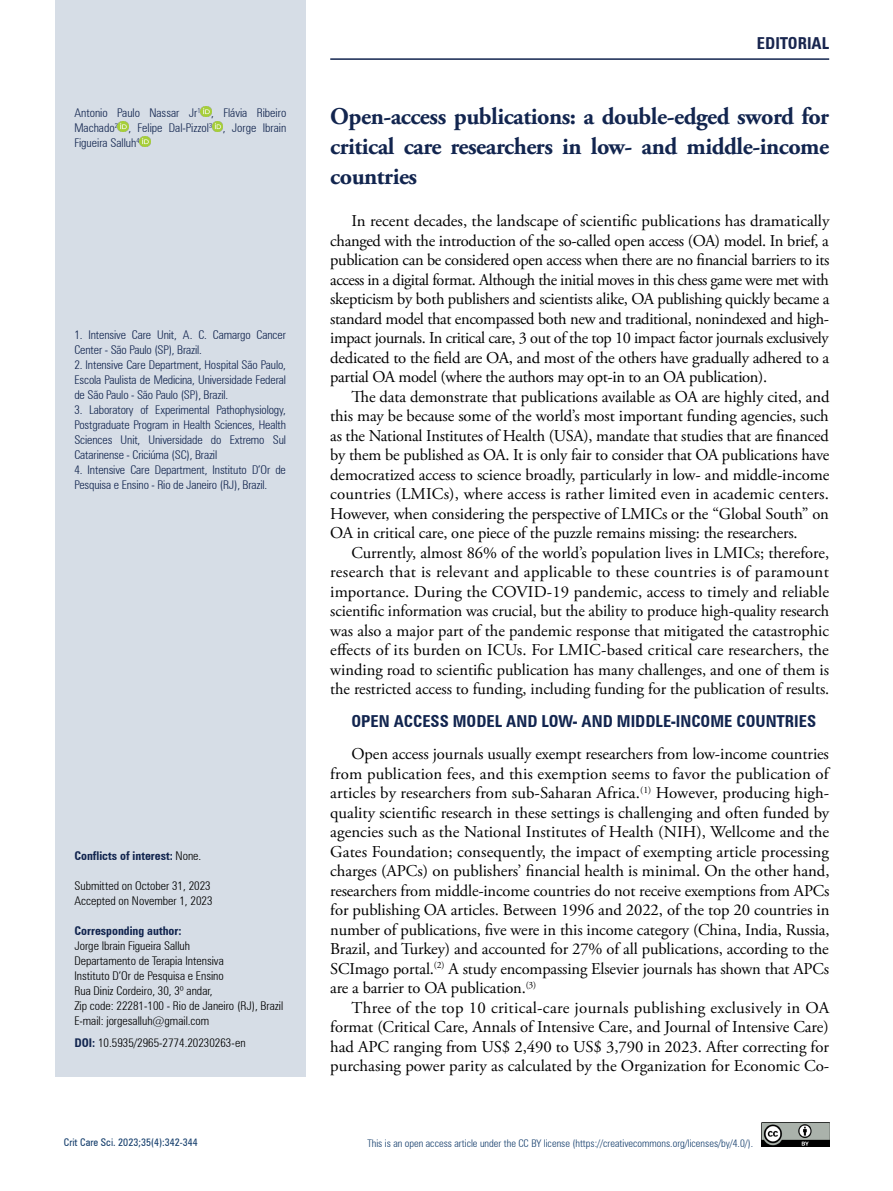
<style>
.page{position:relative;width:893px;height:1191px;background:#fff}
.page>*{position:absolute;margin:0;border:0;box-sizing:border-box;transform-origin:0 0}
.t1{font:700 24px/30px "Adobe Garamond Pro";letter-spacing:-.02em;color:#12254f;text-align:justify}
.t2{font:16.5px/19.5px "Adobe Garamond Pro";letter-spacing:-.01em;color:#000;text-align:justify}
.t3{font:700 condensed 16.5px "Zurich BT";color:#12254f}
.t4{font:700 condensed 16.5px "Zurich BT";color:#18254e}
.t5{font:300 condensed 12px/15px "Zurich BT";letter-spacing:-.01em;color:#12254f;text-align:justify}
.t6{font:300 condensed 12px/15px "Zurich BT";color:#000}
.t7{font:700 condensed 12px "Zurich BT";color:#12254f}
.t8{font:300 condensed 10.5px "Zurich BT";color:#163f6d}
.t9{font:condensed 10.5px "Zurich BT";color:#163f6d}
.s1{font-weight:300;color:#000}
.s2{font-weight:700;color:#12254f}
</style>
<div class="page">
<div style="left:55px;top:0;width:250px;height:1076px;background:#d5dce6"></div>
<svg style="left:118px;top:121px;width:11px;height:11px"></svg>
<svg style="left:201px;top:106px;width:22px;height:26px"></svg>
<svg style="left:140px;top:136px;width:10px;height:11px"></svg>
<img style="left:761px;top:1122px;width:68px;height:24px">
<hr style="left:330px;top:58px;width:499px;height:2px;background:#12254f">
<p class="t5" style="left:74px;top:105px;width:213px">Antonio Paulo Nassar Jr<sup>1</sup> , Flávia Ribeiro Machado<sup>2</sup> , Felipe Dal-Pizzol<sup>3</sup> , Jorge Ibrain Figueira Salluh<sup>4</sup></p>
<p class="t5" style="left:74px;top:327px;width:213px">1. Intensive Care Unit, A. C. Camargo Cancer<br>Center - São Paulo (SP), Brazil.</p>
<p class="t5" style="left:74px;top:357px;width:213px">2. Intensive Care Department, Hospital São Paulo, Escola Paulista de Medicina, Universidade Federal de São Paulo - São Paulo (SP), Brazil.</p>
<p class="t5" style="left:74px;top:402px;width:213px">3. Laboratory of Experimental Pathophysiology, Postgraduate Program in Health Sciences, Health Sciences Unit, Universidade do Extremo Sul Catarinense - Criciúma (SC), Brazil</p>
<p class="t5" style="left:74px;top:462px;width:213px">4. Intensive Care Department, Instituto D’Or de<br>Pesquisa e Ensino - Rio de Janeiro (RJ), Brazil.</p>
<p class="t7" style="left:74px;top:848px;width:128px">Conflicts of interest: <span class="s1">None.</span></p>
<p class="t6" style="left:74px;top:878px;width:140px">Submitted on October 31, 2023<br>Accepted on November 1, 2023</p>
<p class="t7" style="left:74px;top:923px;width:109px">Corresponding author:</p>
<p class="t6" style="left:74px;top:938px;width:210px">Jorge Ibrain Figueira Salluh<br>Departamento de Terapia Intensiva<br>Instituto D’Or de Pesquisa e Ensino<br>Rua Diniz Cordeiro, 30, 3º andar,<br>Zip code: 22281-100 - Rio de Janeiro (RJ), Brazil E-mail: jorgesalluh@gmail.com</p>
<p class="t6" style="left:74px;top:1035px;width:173px"><span class="s2">DOI:</span> 10.5935/2965-2774.20230263-en</p>
<p class="t9" style="left:64px;top:1135px;width:136px">Crit Care Sci. 2023;35(4):342-344</p>
<p class="t4" style="left:757px;top:33px;width:74px">EDITORIAL</p>
<h1 class="t1" style="left:330px;top:102px;width:500px">Open-access publications: a double-edged sword for critical care researchers in low- and middle-income countries</h1>
<p class="t2" style="left:330px;top:212px;width:501px;text-indent:21px">In recent decades, the landscape of scientific publications has dramatically changed with the introduction of the so-called open access (OA) model. In brief, a publication can be considered open access when there are no financial barriers to its access in a digital format. Although the initial moves in this chess game were met with skepticism by both publishers and scientists alike, OA publishing quickly became a standard model that encompassed both new and traditional, nonindexed and high&shy;impact journals. In critical care, 3 out of the top 10 impact factor journals exclusively dedicated to the field are OA, and most of the others have gradually adhered to a partial OA model (where the authors may opt-in to an OA publication).</p>
<p class="t2" style="left:330px;top:387px;width:501px;text-indent:21px">The data demonstrate that publications available as OA are highly cited, and this may be because some of the world’s most important funding agencies, such as the National Institutes of Health (USA), mandate that studies that are financed by them be published as OA. It is only fair to consider that OA publications have democratized access to science broadly, particularly in low- and middle-income countries (LMICs), where access is rather limited even in academic centers.<br>However, when considering the perspective of LMICs or the “Global South” on OA in critical care, one piece of the puzzle remains missing: the researchers.</p>
<p class="t2" style="left:330px;top:543px;width:501px;text-indent:21px">Currently, almost 86% of the world’s population lives in LMICs; therefore, research that is relevant and applicable to these countries is of paramount importance. During the COVID-19 pandemic, access to timely and reliable scientific information was crucial, but the ability to produce high-quality research was also a major part of the pandemic response that mitigated the catastrophic effects of its burden on ICUs. For LMIC-based critical care researchers, the winding road to scientific publication has many challenges, and one of them is the restricted access to funding, including funding for the publication of results.</p>
<p class="t3" style="left:351px;top:711px;width:466px">OPEN ACCESS MODEL AND LOW- AND MIDDLE-INCOME COUNTRIES</p>
<p class="t2" style="left:330px;top:744px;width:501px;text-indent:21px">Open access journals usually exempt researchers from low-income countries from publication fees, and this exemption seems to favor the publication of articles by researchers from sub-Saharan Africa.<sup>(1)</sup> However, producing high&shy;quality scientific research in these settings is challenging and often funded by agencies such as the National Institutes of Health (NIH), Wellcome and the Gates Foundation; consequently, the impact of exempting article processing charges (APCs) on publishers’ financial health is minimal. On the other hand, researchers from middle-income countries do not receive exemptions from APCs for publishing OA articles. Between 1996 and 2022, of the top 20 countries in number of publications, five were in this income category (China, India, Russia, Brazil, and Turkey) and accounted for 27% of all publications, according to the SCImago portal.<sup>(2)</sup> A study encompassing Elsevier journals has shown that APCs are a barrier to OA publication.<sup>(3)</sup></p>
<p class="t2" style="left:330px;top:998px;width:501px;text-indent:21px">Three of the top 10 critical-care journals publishing exclusively in OA format (Critical Care, Annals of Intensive Care, and Journal of Intensive Care) had APC ranging from US$ 2,490 to US$ 3,790 in 2023. After correcting for purchasing power parity as calculated by the Organization for Economic Co-</p>
<p class="t8" style="left:367px;top:1137px;width:387px">This is an open access article under the CC BY license (https://creativecommons.org/licenses/by/4.0/).</p>
</div>
